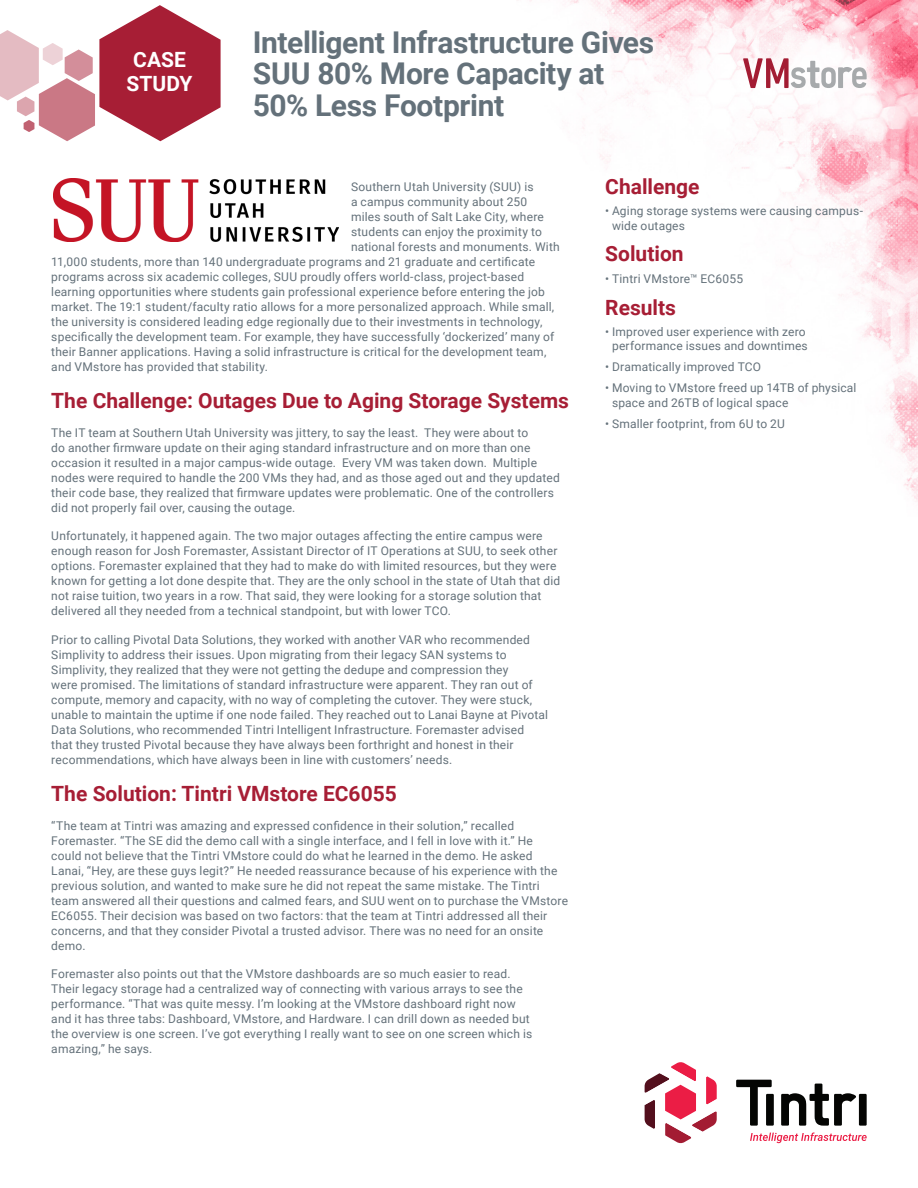
<style>
.page{position:relative;width:918px;height:1188px;background:#fff}
.page>*{position:absolute;margin:0;border:0;box-sizing:border-box;transform-origin:0 0}
.DOC_TITLE{font:700 30px/31.5px "Roboto";letter-spacing:-.01em;color:#64717a}
.BODY_COPY{font:700 21px "Roboto";color:#a71e35}
.BODY_COPY-2{font:700 21px "Roboto";color:#fff}
.BODY_COPY-3{font:12px/15px "Roboto";letter-spacing:.015em;color:#64717a}
</style>
<div class="page">
<img style="left:529px;top:0;width:389px;height:502px">
<svg style="left:0;top:5px;width:221px;height:136px"></svg>
<svg style="left:750px;top:1132px;width:117px;height:11px"></svg>
<svg style="left:736px;top:1080px;width:36px;height:46px"></svg>
<div style="left:859px;top:1094px;width:8px;height:32px;background:#040503"></div>
<svg style="left:781px;top:1084px;width:75px;height:42px"></svg>
<div style="left:766px;top:1094px;width:8px;height:32px;background:#040503"></div>
<svg style="left:645px;top:1062px;width:72px;height:81px"></svg>
<svg style="left:743px;top:58px;width:124px;height:30px"></svg>
<img style="left:54px;top:178px;width:285px;height:63px">
<p class="BODY_COPY-2" style="left:133px;top:45px;width:54px">CASE</p>
<p class="BODY_COPY-2" style="left:127px;top:69px;width:67px">STUDY</p>
<p class="DOC_TITLE" style="left:253px;top:25px;width:403px">Intelligent Infrastructure Gives<br>SUU 80% More Capacity at<br>50% Less Footprint</p>
<p class="BODY_COPY-3" style="left:351px;top:179px;width:184px">Southern Utah University (SUU) is</p>
<p class="BODY_COPY-3" style="left:351px;top:194px;width:178px">a campus community about 250</p>
<p class="BODY_COPY-3" style="left:351px;top:209px;width:194px">miles south of Salt Lake City, where</p>
<p class="BODY_COPY-3" style="left:351px;top:224px;width:192px">students can enjoy the proximity to</p>
<p class="BODY_COPY-3" style="left:351px;top:239px;width:210px">national forests and monuments. With</p>
<p class="BODY_COPY-3" style="left:51px;top:254px;width:485px">11,000 students, more than 140 undergraduate programs and 21 graduate and certificate</p>
<p class="BODY_COPY-3" style="left:51px;top:269px;width:474px">programs across six academic colleges, SUU proudly offers world-class, project-based</p>
<p class="BODY_COPY-3" style="left:51px;top:284px;width:495px">learning opportunities where students gain professional experience before entering the job</p>
<p class="BODY_COPY-3" style="left:51px;top:299px;width:504px">market. The 19:1 student/faculty ratio allows for a more personalized approach. While small,</p>
<p class="BODY_COPY-3" style="left:51px;top:314px;width:493px">the university is considered leading edge regionally due to their investments in technology,</p>
<p class="BODY_COPY-3" style="left:51px;top:329px;width:504px">specifically the development team. For example, they have successfully ‘dockerized’ many of</p>
<p class="BODY_COPY-3" style="left:51px;top:344px;width:497px">their Banner applications. Having a solid infrastructure is critical for the development team,</p>
<p class="BODY_COPY-3" style="left:51px;top:359px;width:218px">and VMstore has provided that stability.</p>
<p class="BODY_COPY" style="left:51px;top:386px;width:519px">The Challenge: Outages Due to Aging Storage Systems</p>
<p class="BODY_COPY-3" style="left:51px;top:425px;width:510px">The IT team at Southern Utah University was jittery, to say the least. They were about to<br>do another firmware update on their aging standard infrastructure and on more than one occasion it resulted in a major campus-wide outage. Every VM was taken down. Multiple nodes were required to handle the 200 VMs they had, and as those aged out and they updated their code base, they realized that firmware updates were problematic. One of the controllers did not properly fail over, causing the outage.</p>
<p class="BODY_COPY-3" style="left:51px;top:528px;width:510px">Unfortunately, it happened again. The two major outages affecting the entire campus were enough reason for Josh Foremaster, Assistant Director of IT Operations at SUU, to seek other options. Foremaster explained that they had to make do with limited resources, but they were known for getting a lot done despite that. They are the only school in the state of Utah that did not raise tuition, two years in a row. That said, they were looking for a storage solution that delivered all they needed from a technical standpoint, but with lower TCO.</p>
<p class="BODY_COPY-3" style="left:51px;top:632px;width:498px">Prior to calling Pivotal Data Solutions, they worked with another VAR who recommended Simplivity to address their issues. Upon migrating from their legacy SAN systems to Simplivity, they realized that they were not getting the dedupe and compression they<br>were promised. The limitations of standard infrastructure were apparent. They ran out of compute, memory and capacity, with no way of completing the cutover. They were stuck, unable to maintain the uptime if one node failed. They reached out to Lanai Bayne at Pivotal Data Solutions, who recommended Tintri Intelligent Infrastructure. Foremaster advised that they trusted Pivotal because they have always been forthright and honest in their recommendations, which have always been in line with customers’ needs.</p>
<p class="BODY_COPY" style="left:51px;top:779px;width:347px">The Solution: Tintri VMstore EC6055</p>
<p class="BODY_COPY-3" style="left:51px;top:818px;width:518px">“The team at Tintri was amazing and expressed confidence in their solution,” recalled Foremaster. “The SE did the demo call with a single interface, and I fell in love with it.” He<br>could not believe that the Tintri VMstore could do what he learned in the demo. He asked<br>Lanai, “Hey, are these guys legit?” He needed reassurance because of his experience with the previous solution, and wanted to make sure he did not repeat the same mistake. The Tintri team answered all their questions and calmed fears, and SUU went on to purchase the VMstore EC6055. Their decision was based on two factors: that the team at Tintri addressed all their concerns, and that they consider Pivotal a trusted advisor. There was no need for an onsite demo.</p>
<p class="BODY_COPY-3" style="left:51px;top:966px;width:482px">Foremaster also points out that the VMstore dashboards are so much easier to read.<br>Their legacy storage had a centralized way of connecting with various arrays to see the performance. “That was quite messy. I’m looking at the VMstore dashboard right now and it has three tabs: Dashboard, VMstore, and Hardware. I can drill down as needed but the overview is one screen. I’ve got everything I really want to see on one screen which is amazing,” he says.</p>
<p class="BODY_COPY" style="left:605px;top:172px;width:96px">Challenge</p>
<p class="BODY_COPY-3" style="left:612px;top:203px;width:252px;line-height:14.4px;text-indent:-7px">• Aging storage systems were causing campus&shy;wide outages</p>
<p class="BODY_COPY" style="left:605px;top:239px;width:80px">Solution</p>
<p class="BODY_COPY-3" style="left:605px;top:270px;width:139px">• Tintri VMstore™ EC6055</p>
<p class="BODY_COPY" style="left:605px;top:292px;width:72px">Results</p>
<p class="BODY_COPY-3" style="left:605px;top:324px;width:204px;line-height:14.4px;text-align:center">• Improved user experience with zero performance issues and downtimes</p>
<p class="BODY_COPY-3" style="left:605px;top:359px;width:157px">• Dramatically improved TCO</p>
<p class="BODY_COPY-3" style="left:612px;top:380px;width:246px;line-height:14.4px;text-indent:-7px">• Moving to VMstore freed up 14TB of physical space and 26TB of logical space</p>
<p class="BODY_COPY-3" style="left:605px;top:416px;width:181px">• Smaller footprint, from 6U to 2U</p>
</div>
